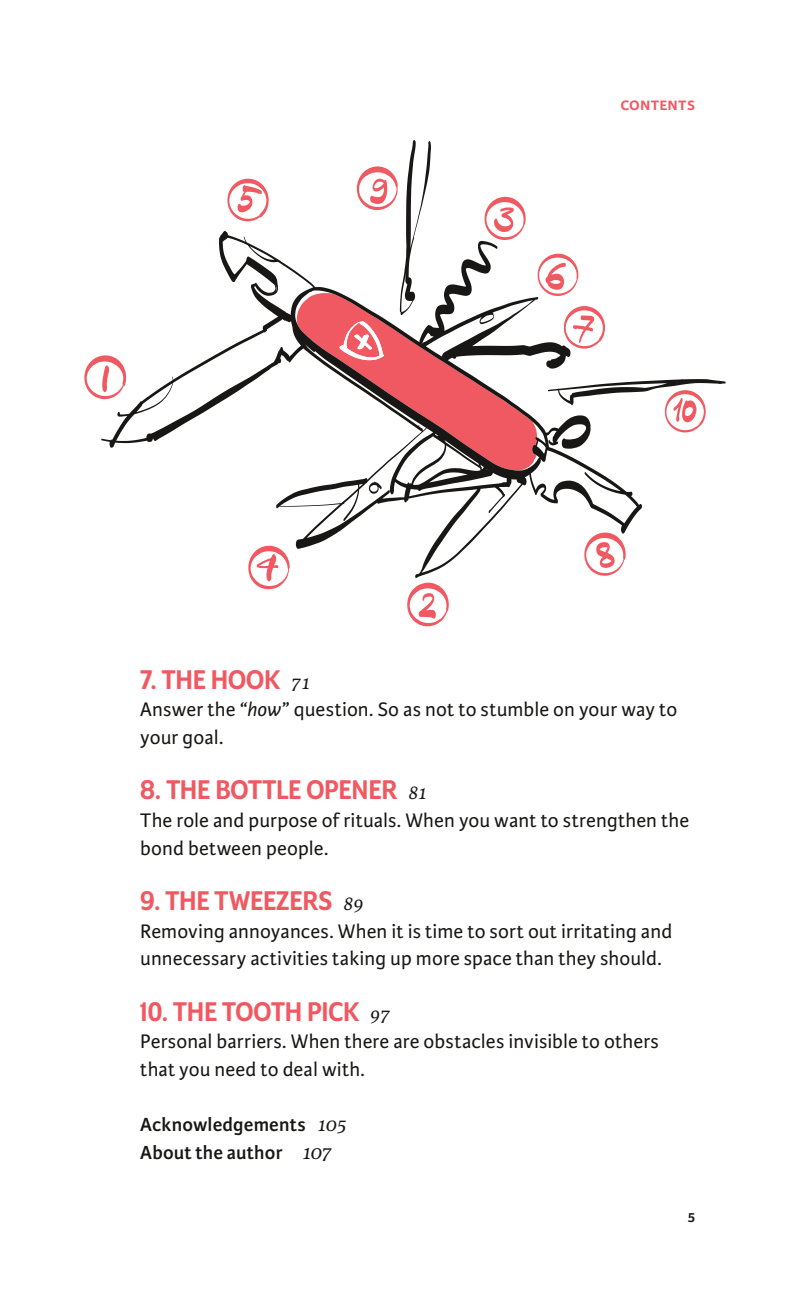
<style>
.page{position:relative;width:810px;height:1296px;background:#fff}
.page>*{position:absolute;margin:0;border:0;box-sizing:border-box;transform-origin:0 0}
.t1{font:500 29.25px "Program OT";letter-spacing:-.005em;color:#f05961}
.t2{font:20.93px/27.7px "Karmina Sans";letter-spacing:.005em;color:#181716}
.t3{font:600 20.25px/27.7px "Karmina Sans";letter-spacing:.01em;color:#181716}
.t4{font:600 19.12px "Karmina Sans";letter-spacing:.01em;color:#f05961}
.t5{font:600 18px "Karmina Sans";color:#181716}
.s1{font-family:"Karmina";font-weight:400;font-style:italic;font-size:20.25px;color:#181716}
.s2{font-style:italic}
.s3{font-family:"Karmina";font-weight:400;font-style:italic}
.s4{font-family:"Karmina";font-weight:400;font-style:italic;font-size:20.93px}
</style>
<div class="page">
<svg style="left:84px;top:356px;width:17px;height:43px"></svg>
<svg style="left:407px;top:583px;width:42px;height:43px"></svg>
<svg style="left:484px;top:197px;width:42px;height:34px"></svg>
<svg style="left:250px;top:578px;width:37px;height:11px"></svg>
<svg style="left:227px;top:179px;width:42px;height:42px"></svg>
<svg style="left:101px;top:231px;width:541px;height:347px"></svg>
<svg style="left:548px;top:379px;width:178px;height:53px"></svg>
<svg style="left:357px;top:140px;width:74px;height:175px"></svg>
<svg style="left:340px;top:321px;width:44px;height:39px"></svg>
<p class="t4" style="left:620px;top:93px;width:76px">contents</p>
<h1 class="t1" style="left:140px;top:663px;width:172px">7. THE HOOK <span class="s1">71</span></h1>
<p class="t2" style="left:140px;top:696px;width:538px">Answer the “<span class="s2">how</span>” question. So as not to stumble on your way to your goal.</p>
<h1 class="t1" style="left:140px;top:773px;width:289px">8. THE BOTTLE OPENER <span class="s1">81</span></h1>
<p class="t2" style="left:140px;top:807px;width:550px">The role and purpose of rituals. When you want to strengthen the bond between people.</p>
<h1 class="t1" style="left:140px;top:884px;width:224px">9. THE TWEEZERS <span class="s1">89</span></h1>
<p class="t2" style="left:140px;top:917px;width:533px">Removing annoyances. When it is time to sort out irritating and unnecessary activities taking up more space than they should.</p>
<h1 class="t1" style="left:140px;top:995px;width:249px">10. THE TOOTH PICK <span class="s1">97</span></h1>
<p class="t2" style="left:140px;top:1028px;width:520px">Personal barriers. When there are obstacles invisible to others that you need to deal with.</p>
<p class="t3" style="left:140px;top:1111px;width:208px">Acknowledgements <span class="s3">105<br></span>About the author <span class="s4">107</span></p>
<p class="t5" style="left:688px;top:1206px;width:9px">5</p>
</div>
